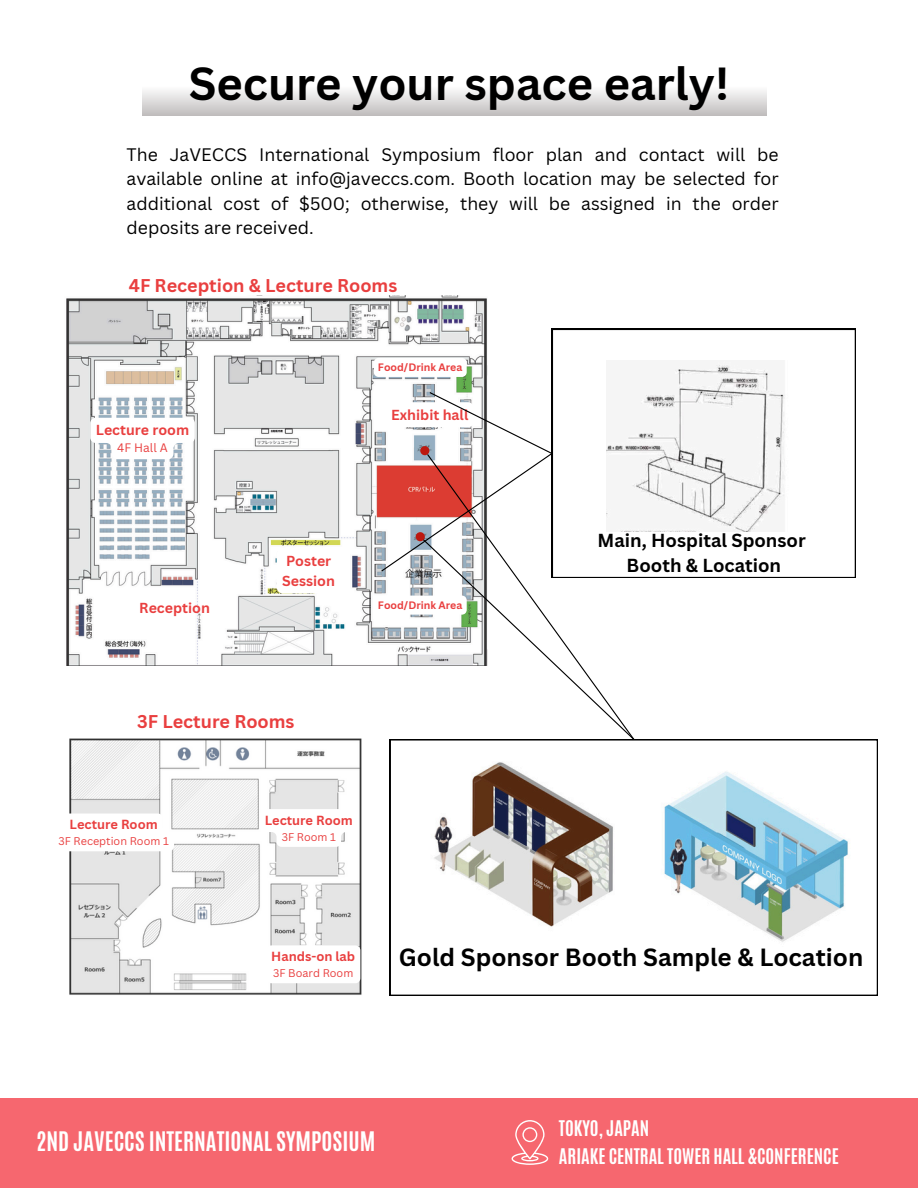
<style>
.page{position:relative;width:918px;height:1188px;background:#fff}
.page>*{position:absolute;margin:0;border:0;box-sizing:border-box;transform-origin:0 0}
.t1{font:700 45.15px "Canva Sans";color:#000}
.t2{font:700 24.15px "Canva Sans";color:#000}
.t3{font:700 22.5px "Antonio";color:#fff}
.t4{font:700 18.3px/25.3px "Canva Sans";color:#000;text-align:center}
.t5{font:700 18px "Antonio";color:#fff}
.t6{font:700 18px "Canva Sans";color:#e93f3f}
.t7{font:17.55px/24.3px "Canva Sans";color:#000;text-align:justify}
.t8{font:700 14.1px/19.5px "Canva Sans";color:#e93f3f}
.t9{font:700 12.9px "Canva Sans";color:#e93f3f}
.t10{font:12px "Canva Sans";color:#e93f3f}
.t11{font:10.95px "Canva Sans";color:#e93f3f}
.t12{font:700 10.5px "Canva Sans";color:#e93f3f}
</style>
<div class="page">
<svg style="left:390px;top:739px;width:488px;height:257px"></svg>
<img style="left:415px;top:751px;width:438px;height:207px">
<svg style="left:552px;top:329px;width:304px;height:249px"></svg>
<img style="left:606px;top:360px;width:186px;height:171px">
<div style="left:143px;top:86px;width:623px;height:30px;background:linear-gradient(to bottom,#fefdfd,#c1bebe)"></div>
<img style="left:66px;top:296px;width:422px;height:370px">
<svg style="left:374px;top:358px;width:93px;height:19px"></svg>
<svg style="left:374px;top:596px;width:45px;height:19px"></svg>
<div style="left:0;top:1099px;width:918px;height:89px;background:#f6676f"></div>
<svg style="left:512px;top:1120px;width:36px;height:45px"></svg>
<img style="left:70px;top:738px;width:292px;height:257px">
<svg style="left:380px;top:391px;width:173px;height:182px"></svg>
<svg style="left:419px;top:535px;width:7px;height:206px"></svg>
<svg style="left:426px;top:453px;width:209px;height:288px"></svg>
<div style="left:420px;top:446px;width:9px;height:9px;background:#bc1810;border-radius:50%"></div>
<svg style="left:90px;top:418px;width:105px;height:41px"></svg>
<div style="left:277px;top:549px;width:64px;height:44px;background:#fff;border-radius:6px"></div>
<svg style="left:260px;top:809px;width:98px;height:38px"></svg>
<svg style="left:70px;top:814px;width:104px;height:37px"></svg>
<div style="left:266px;top:945px;width:94px;height:38px;background:#fff;border-radius:5px"></div>
<div style="left:416px;top:532px;width:9px;height:9px;background:#bc1810;border-radius:50%"></div>
<p class="t1" style="left:189px;top:52px;width:542px">Secure your space early!</p>
<p class="t7" style="left:127px;top:142px;width:654px">The JaVECCS International Symposium floor plan and contact will be available online at info@javeccs.com. Booth location may be selected for additional cost of $500; otherwise, they will be assigned in the order deposits are received.</p>
<p class="t6" style="left:129px;top:272px;width:270px">4F Reception &amp; Lecture Rooms</p>
<p class="t12" style="left:378px;top:360px;width:86px">Food/Drink Area</p>
<h5 class="t8" style="left:96px;top:420px;width:95px">Lecture room</h5>
<h5 class="t10" style="left:117px;top:440px;width:52px">4F Hall A</h5>
<p class="t8" style="left:391px;top:404px;width:79px">Exhibit hall</p>
<p class="t8" style="left:139px;top:598px;width:72px">Reception</p>
<p class="t8" style="left:282px;top:551px;width:54px">Poster<br>Session</p>
<p class="t12" style="left:378px;top:598px;width:86px">Food/Drink Area</p>
<p class="t6" style="left:137px;top:708px;width:159px">3F Lecture Rooms</p>
<h3 class="t9" style="left:70px;top:816px;width:90px">Lecture Room</h3>
<h2 class="t11" style="left:58px;top:833px;width:112px">3F Reception Room 1</h2>
<p class="t9" style="left:265px;top:811px;width:90px">Lecture Room</p>
<p class="t11" style="left:282px;top:829px;width:56px">3F Room 1</p>
<h5 class="t4" style="left:598px;top:527px;width:210px">Main, Hospital Sponsor<br>Booth &amp; Location</h5>
<p class="t9" style="left:271px;top:948px;width:85px">Hands-on lab</p>
<h4 class="t11" style="left:273px;top:965px;width:82px">3F Board Room</h4>
<p class="t2" style="left:399px;top:940px;width:466px">Gold Sponsor Booth Sample &amp; Location</p>
<p class="t3" style="left:36px;top:1126px;width:341px">2ND JAVECCS INTERNATIONAL SYMPOSIUM</p>
<p class="t5" style="left:559px;top:1115px;width:92px">TOKYO, JAPAN</p>
<p class="t5" style="left:559px;top:1143px;width:281px">ARIAKE CENTRAL TOWER HALL &amp;CONFERENCE</p>
</div>
